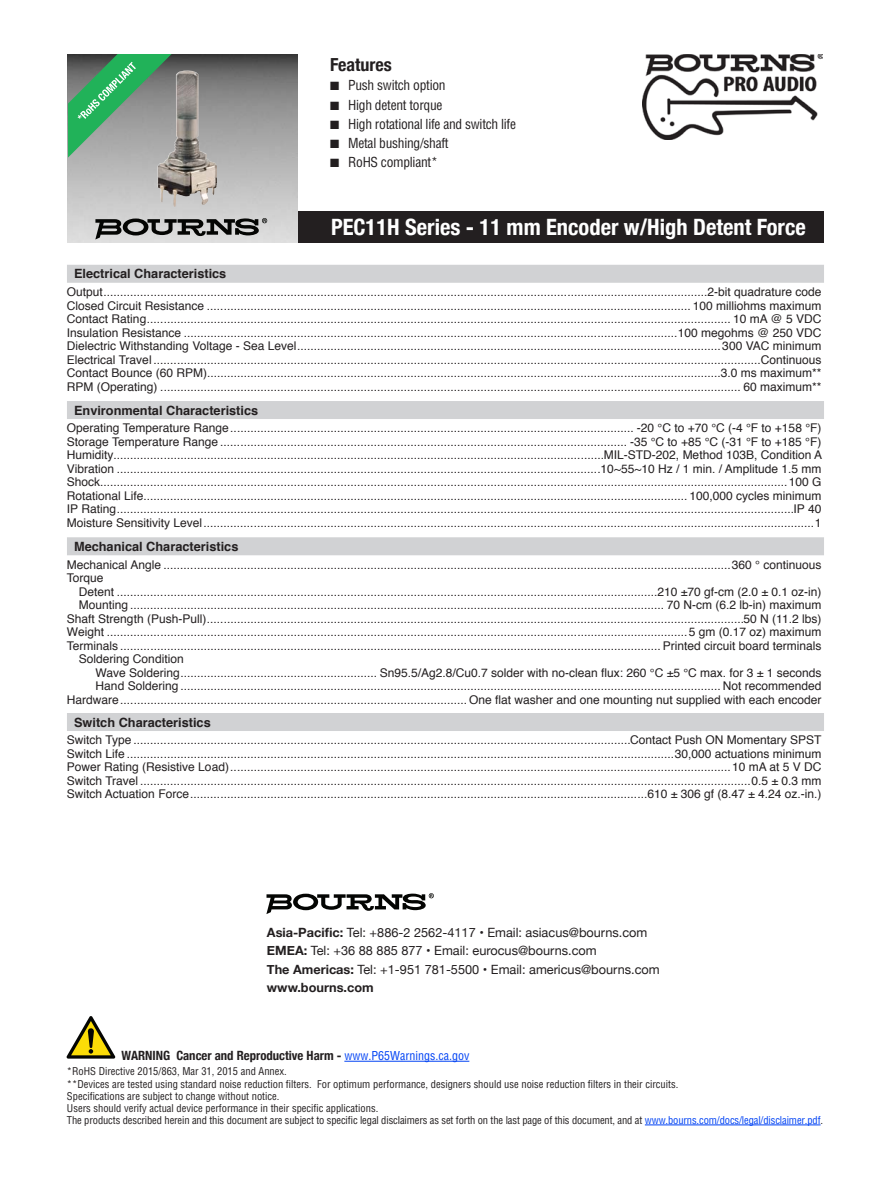
<style>
.page{position:relative;width:891px;height:1188px;background:#fff}
.page>*{position:absolute;margin:0;border:0;box-sizing:border-box;transform-origin:0 0}
.t1{font:700 condensed 22.5px "Helvetica Neue";color:#fff}
.t2{font:700 condensed 18px "Helvetica Neue";color:#231f20}
.t3{font:condensed 13.5px "Helvetica";letter-spacing:-.02em;color:#231f20}
.t4{font:12.75px/18.3px "Helvetica Neue";color:#231f20}
.t5{font:700 12.75px "Helvetica";color:#231f20}
.t6{font:700 condensed 12.75px "Helvetica Neue";color:#231f20}
.t7{font:12px/13.5px "Helvetica";color:#231f20;text-align:justify}
.t8{font:condensed 10.5px/12.1px "Helvetica";color:#231f20}
.s1{font-weight:700}
.s2{font-family:"Helvetica";font-weight:400;font-size:12px;color:#0042f4}
.s3{color:#0042f4}
</style>
<div class="page">
<div style="left:289px;top:212px;width:535px;height:31px;background:#231f20"></div>
<img style="left:68px;top:54px;width:230px;height:189px">
<hr style="left:645px;top:1125px;width:176px;height:1px;background:#0042f4">
<div style="left:67px;top:265px;width:757px;height:18px;background:#d1d2d4"></div>
<div style="left:67px;top:401px;width:757px;height:18px;background:#d1d2d4"></div>
<div style="left:67px;top:537px;width:757px;height:18px;background:#d1d2d4"></div>
<div style="left:67px;top:713px;width:757px;height:18px;background:#d1d2d4"></div>
<svg style="left:95px;top:218px;width:172px;height:22px;background:#828382"></svg>
<svg style="left:68px;top:54px;width:108px;height:108px;background:#68a07d"></svg>
<img style="left:642px;top:54px;width:181px;height:85px">
<img style="left:157px;top:72px;width:60px;height:135px">
<hr style="left:344px;top:1061px;width:125px;height:1px;background:#0042f4">
<svg style="left:67px;top:1016px;width:48px;height:43px"></svg>
<svg style="left:266px;top:893px;width:168px;height:21px"></svg>
<h2 class="t2" style="left:330px;top:50px;width:63px">Features</h2>
<p class="t3" style="left:330px;top:77px;width:117px">■ Push switch option</p>
<p class="t3" style="left:330px;top:96px;width:114px">■ High detent torque</p>
<p class="t3" style="left:330px;top:116px;width:187px">■ High rotational life and switch life</p>
<p class="t3" style="left:330px;top:135px;width:120px">■ Metal bushing/shaft</p>
<p class="t3" style="left:330px;top:154px;width:109px">■ RoHS compliant*</p>
<h1 class="t1" style="left:331px;top:208px;width:476px">PEC11H Series - 11 mm Encoder w/High Detent Force</h1>
<p class="t5" style="left:74px;top:263px;width:154px">Electrical Characteristics</p>
<p class="t7" style="left:67px;top:286px;width:756px">Output.....................................................................................................................................................................................2-bit quadrature code Closed Circuit Resistance ................................................................................................................................................. 100 milliohms maximum Contact Rating............................................................................................................................................................................... 10 mA @ 5 VDC Insulation Resistance ....................................................................................................................................................100 megohms @ 250 VDC Dielectric Withstanding Voltage - Sea Level...............................................................................................................................300 VAC minimum Electrical Travel ......................................................................................................................................................................................Continuous Contact Bounce (60 RPM)..........................................................................................................................................................3.0 ms maximum** RPM (Operating) .............................................................................................................................................................................. 60 maximum**</p>
<p class="t5" style="left:74px;top:400px;width:186px">Environmental Characteristics</p>
<p class="t7" style="left:67px;top:422px;width:757px">Operating Temperature Range......................................................................................................................... -20 °C to +70 °C (-4 °F to +158 °F)<br>Storage Temperature Range .......................................................................................................................... -35 °C to +85 °C (-31 °F to +185 °F)<br>Humidity...................................................................................................................................................MIL-STD-202, Method 103B, Condition A Vibration .................................................................................................................................................10~55~10 Hz / 1 min. / Amplitude 1.5 mm Shock..............................................................................................................................................................................................................100 G Rotational Life................................................................................................................................................................... 100,000 cycles minimum IP Rating...........................................................................................................................................................................................................IP 40<br>Moisture Sensitivity Level.......................................................................................................................................................................................1</p>
<p class="t5" style="left:74px;top:536px;width:166px">Mechanical Characteristics</p>
<p class="t7" style="left:67px;top:558px;width:756px">Mechanical Angle ..........................................................................................................................................................................360 ° continuous<br>Torque</p>
<p class="t7" style="left:79px;top:585px;width:744px">Detent ..................................................................................................................................................................210 ±70 gf-cm (2.0 ± 0.1 oz-in)</p>
<p class="t7" style="left:79px;top:599px;width:744px">Mounting ................................................................................................................................................................ 70 N-cm (6.2 lb-in) maximum</p>
<p class="t7" style="left:67px;top:612px;width:756px">Shaft Strength (Push-Pull).................................................................................................................................................................50 N (11.2 lbs)</p>
<p class="t7" style="left:67px;top:626px;width:756px">Weight ..............................................................................................................................................................................5 gm (0.17 oz) maximum</p>
<p class="t7" style="left:67px;top:639px;width:756px">Terminals .................................................................................................................................................................. Printed circuit board terminals</p>
<p class="t7" style="left:79px;top:653px;width:106px">Soldering Condition</p>
<p class="t7" style="left:96px;top:666px;width:727px">Wave Soldering........................................................... Sn95.5/Ag2.8/Cu0.7 solder with no-clean flux: 260 °C ±5 °C max. for 3 ± 1 seconds</p>
<p class="t7" style="left:96px;top:680px;width:727px">Hand Soldering .................................................................................................................................................................. Not recommended</p>
<p class="t7" style="left:67px;top:693px;width:756px">Hardware........................................................................................................ One flat washer and one mounting nut supplied with each encoder</p>
<p class="t5" style="left:74px;top:712px;width:138px">Switch Characteristics</p>
<p class="t7" style="left:67px;top:734px;width:756px">Switch Type .....................................................................................................................................................Contact Push ON Momentary SPST Switch Life ....................................................................................................................................................................30,000 actuations minimum Power Rating (Resistive Load)......................................................................................................................................................10 mA at 5 V DC Switch Travel .......................................................................................................................................................................................0.5 ± 0.3 mm Switch Actuation Force.........................................................................................................................................610 ± 306 gf (8.47 ± 4.24 oz.-in.)</p>
<p class="t4" style="left:267px;top:924px;width:394px"><span class="s1">Asia-Pacific:</span> Tel: +886-2 2562-4117 • Email: asiacus@bourns.com <span class="s1">EMEA:</span> Tel: +36 88 885 877 • Email: eurocus@bourns.com<br><span class="s1">The Americas:</span> Tel: +1-951 781-5500 • Email: americus@bourns.com <span class="s1">www.bourns.com</span></p>
<p class="t6" style="left:122px;top:1045px;width:349px">WARNING Cancer and Reproductive Harm - <span class="s2">www.P65Warnings.ca.gov</span></p>
<p class="t8" style="left:67px;top:1065px;width:758px">*RoHS Directive 2015/863, Mar 31, 2015 and Annex.<br>**Devices are tested using standard noise reduction filters. For optimum performance, designers should use noise reduction filters in their circuits.<br>Specifications are subject to change without notice.<br>Users should verify actual device performance in their specific applications.<br>The products described herein and this document are subject to specific legal disclaimers as set forth on the last page of this document, and at <span class="s3">www.bourns.com/docs/legal/disclaimer.pdf</span>.</p>
</div>
